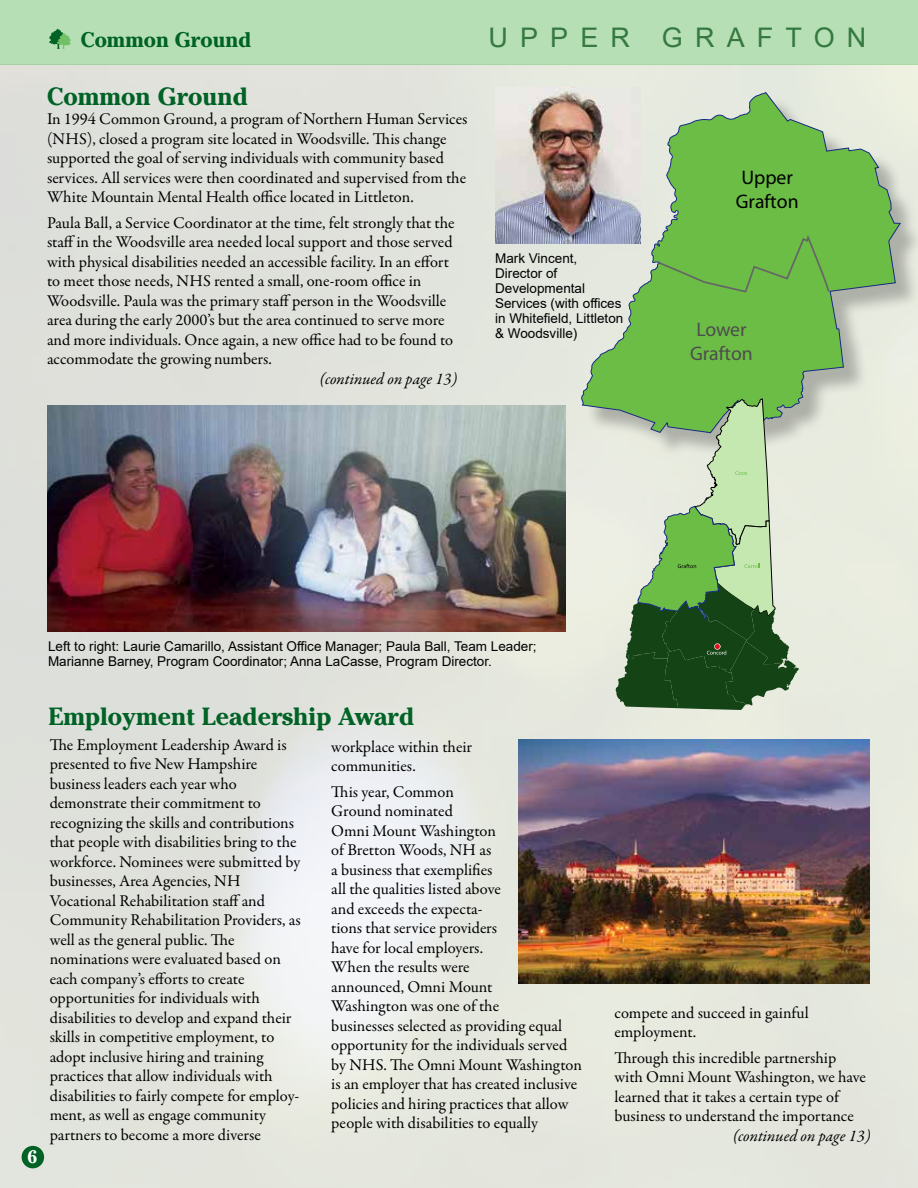
<style>
.page{position:relative;width:918px;height:1188px;background:#fff}
.page>*{position:absolute;margin:0;border:0;box-sizing:border-box;transform-origin:0 0}
.t1{font:27px "Arial";letter-spacing:.45em;color:#357941}
.t2{font:700 24.75px "Cheltenham";color:#006225}
.t3{font:700 21px "Cheltenham";color:#006225}
.t4{font:19.65px/23.7px "Myriad";color:#000}
.t5{font:19.65px/23.7px "Myriad";color:#4d4d4d;text-align:center}
.t6{font:700 18px "Cheltenham";color:#fff}
.t7{font:16.5px/19.5px "Garamond Premr Pro";color:#000}
.t8{font:italic 16.5px "Garamond Premr Pro";letter-spacing:-.005em;color:#000}
.t9{font:13.5px/15px "Arial";color:#000}
</style>
<div class="page">
<img style="left:0;top:65px;width:918px;height:1123px">
<div style="left:0;top:0;width:918px;height:65px;background:#b6dfb5"></div>
<svg style="left:49px;top:29px;width:22px;height:20px"></svg>
<div style="left:22px;top:1146px;width:22px;height:22px;background:#006225;border-radius:50%"></div>
<div style="left:585px;top:96px;width:333px;height:362px;background:#000;opacity:.25"></div>
<svg style="left:581px;top:92px;width:320px;height:341px;background:#97ca80"></svg>
<svg style="left:658px;top:237px;width:172px;height:56px;background:#6ab847"></svg>
<svg style="left:616px;top:399px;width:183px;height:311px;background:#8dae82"></svg>
<img style="left:48px;top:405px;width:517px;height:227px">
<img style="left:496px;top:87px;width:144px;height:157px">
<img style="left:519px;top:740px;width:351px;height:243px">
<p class="t3" style="left:81px;top:28px;width:172px">Common Ground</p>
<h2 class="t2" style="left:47px;top:81px;width:203px">Common Ground</h2>
<p class="t7" style="left:47px;top:110px;width:422px">In 1994 Common Ground, a program of Northern Human Services (NHS), closed a program site located in Woodsville. This change supported the goal of serving individuals with community based services. All services were then coordinated and supervised from the White Mountain Mental Health office located in Littleton.</p>
<p class="t7" style="left:47px;top:213px;width:409px">Paula Ball, a Service Coordinator at the time, felt strongly that the staff in the Woodsville area needed local support and those served with physical disabilities needed an accessible facility. In an effort to meet those needs, NHS rented a small, one-room office in Woodsville. Paula was the primary staff person in the Woodsville area during the early 2000’s but the area continued to serve more and more individuals. Once again, a new office had to be found to accommodate the growing numbers.</p>
<p class="t8" style="left:320px;top:368px;width:139px">(continued on page 13)</p>
<h1 class="t1" style="left:489px;top:19px;width:379px">UPPER GRAFTON</h1>
<p class="t9" style="left:495px;top:250px;width:130px">Mark Vincent,<br>Director of<br>Developmental<br>Services (with offices in Whitefield, Littleton &amp; Woodsville)</p>
<p class="t4" style="left:736px;top:166px;width:64px">Upper<br>Grafton</p>
<p class="t5" style="left:690px;top:319px;width:64px">Lower<br>Grafton</p>
<p class="t9" style="left:48px;top:639px;width:490px">Left to right: Laurie Camarillo, Assistant Office Manager; Paula Ball, Team Leader;<br>Marianne Barney, Program Coordinator; Anna LaCasse, Program Director.</p>
<p class="t6" style="left:28px;top:1146px;width:12px">6</p>
<h2 class="t2" style="left:49px;top:701px;width:367px">Employment Leadership Award</h2>
<p class="t7" style="left:50px;top:735px;width:253px">The Employment Leadership Award is presented to five New Hampshire business leaders each year who demonstrate their commitment to recognizing the skills and contributions that people with disabilities bring to the workforce. Nominees were submitted by businesses, Area Agencies, NH Vocational Rehabilitation staff and Community Rehabilitation Providers, as well as the general public. The nominations were evaluated based on each company’s efforts to create opportunities for individuals with disabilities to develop and expand their skills in competitive employment, to adopt inclusive hiring and training practices that allow individuals with disabilities to fairly compete for employ&shy;ment, as well as engage community partners to become a more diverse</p>
<p class="t7" style="left:331px;top:737px;width:142px">workplace within their communities.</p>
<p class="t7" style="left:331px;top:782px;width:252px">This year, Common<br>Ground nominated<br>Omni Mount Washington<br>of Bretton Woods, NH as<br>a business that exemplifies<br>all the qualities listed above<br>and exceeds the expecta-<br>tions that service providers<br>have for local employers.<br>When the results were<br>announced, Omni Mount<br>Washington was one of the<br>businesses selected as providing equal opportunity for the individuals served by NHS. The Omni Mount Washington is an employer that has created inclusive policies and hiring practices that allow people with disabilities to equally</p>
<p class="t7" style="left:615px;top:1003px;width:196px">compete and succeed in gainful employment.</p>
<p class="t7" style="left:615px;top:1048px;width:253px">Through this incredible partnership with Omni Mount Washington, we have learned that it takes a certain type of business to understand the importance</p>
<p class="t8" style="left:733px;top:1125px;width:139px">(continued on page 13)</p>
</div>
